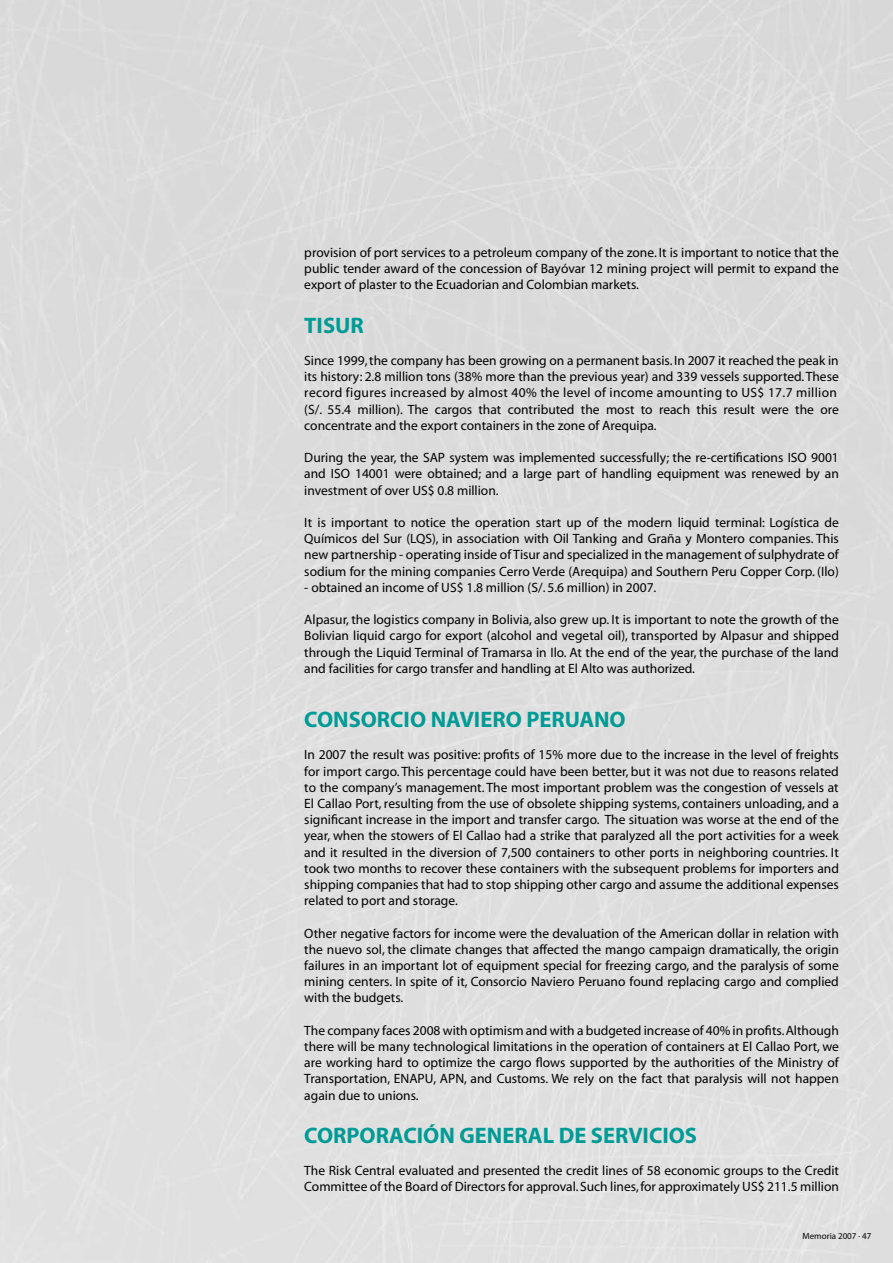
<style>
.page{position:relative;width:893px;height:1263px;background:#fff}
.page>*{position:absolute;margin:0;border:0;box-sizing:border-box;transform-origin:0 0}
.t1{font:700 22.5px "Myriad Pro";color:#009b95}
.t2{font:13.5px/16.2px "Myriad MM 400 600";color:#000;text-align:justify}
.t3{font:9px "Myriad Pro";color:#000}
</style>
<div class="page">
<p class="t2" style="left:304px;top:245px;width:536px">provision of port services to a petroleum company of the zone. It is important to notice that the public tender award of the concession of Bayóvar 12 mining project will permit to expand the export of plaster to the Ecuadorian and Colombian markets.</p>
<h1 class="t1" style="left:304px;top:310px;width:61px">TISUR</h1>
<p class="t2" style="left:304px;top:353px;width:536px;text-align:left">Since 1999, the company has been growing on a permanent basis. In 2007 it reached the peak in its history: 2.8 million tons (38% more than the previous year) and 339 vessels supported. These record figures increased by almost 40% the level of income amounting to US$ 17.7 million (S/. 55.4 million). The cargos that contributed the most to reach this result were the ore concentrate and the export containers in the zone of Arequipa.</p>
<p class="t2" style="left:304px;top:450px;width:536px">During the year, the SAP system was implemented successfully; the re-certifications ISO 9001 and ISO 14001 were obtained; and a large part of handling equipment was renewed by an investment of over US$ 0.8 million.</p>
<p class="t2" style="left:304px;top:515px;width:536px">It is important to notice the operation start up of the modern liquid terminal: Logística de Químicos del Sur (LQS), in association with Oil Tanking and Graña y Montero companies. This new partnership - operating inside of Tisur and specialized in the management of sulphydrate of sodium for the mining companies Cerro Verde (Arequipa) and Southern Peru Copper Corp. (Ilo)</p>
<p class="t2" style="left:304px;top:580px;width:354px">- obtained an income of US$ 1.8 million (S/. 5.6 million) in 2007.</p>
<p class="t2" style="left:304px;top:612px;width:536px">Alpasur, the logistics company in Bolivia, also grew up. It is important to note the growth of the Bolivian liquid cargo for export (alcohol and vegetal oil), transported by Alpasur and shipped through the Liquid Terminal of Tramarsa in Ilo. At the end of the year, the purchase of the land and facilities for cargo transfer and handling at El Alto was authorized.</p>
<h1 class="t1" style="left:304px;top:705px;width:323px">CONSORCIO NAVIERO PERUANO</h1>
<p class="t2" style="left:304px;top:747px;width:536px">In 2007 the result was positive: profits of 15% more due to the increase in the level of freights for import cargo. This percentage could have been better, but it was not due to reasons related to the company’s management. The most important problem was the congestion of vessels at El Callao Port, resulting from the use of obsolete shipping systems, containers unloading, and a significant increase in the import and transfer cargo. The situation was worse at the end of the year, when the stowers of El Callao had a strike that paralyzed all the port activities for a week and it resulted in the diversion of 7,500 containers to other ports in neighboring countries. It took two months to recover these containers with the subsequent problems for importers and shipping companies that had to stop shipping other cargo and assume the additional expenses related to port and storage.</p>
<p class="t2" style="left:304px;top:925px;width:536px">Other negative factors for income were the devaluation of the American dollar in relation with the nuevo sol, the climate changes that affected the mango campaign dramatically, the origin failures in an important lot of equipment special for freezing cargo, and the paralysis of some mining centers. In spite of it, Consorcio Naviero Peruano found replacing cargo and complied with the budgets.</p>
<p class="t2" style="left:304px;top:1023px;width:536px">The company faces 2008 with optimism and with a budgeted increase of 40% in profits. Although there will be many technological limitations in the operation of containers at El Callao Port, we are working hard to optimize the cargo flows supported by the authorities of the Ministry of Transportation, ENAPU, APN, and Customs. We rely on the fact that paralysis will not happen again due to unions.</p>
<h1 class="t1" style="left:304px;top:1120px;width:394px">CORPORACIÓN GENERAL DE SERVICIOS</h1>
<p class="t2" style="left:304px;top:1163px;width:536px">The Risk Central evaluated and presented the credit lines of 58 economic groups to the Credit<br>Committee of the Board of Directors for approval. Such lines, for approximately US$ 211.5 million</p>
<p class="t3" style="left:802px;top:1230px;width:70px">Memoria 2007 · 47</p>
<p class="t3" style="left:816px;top:1230px;width:70px">Memoria 2007 · 47</p>
</div>
